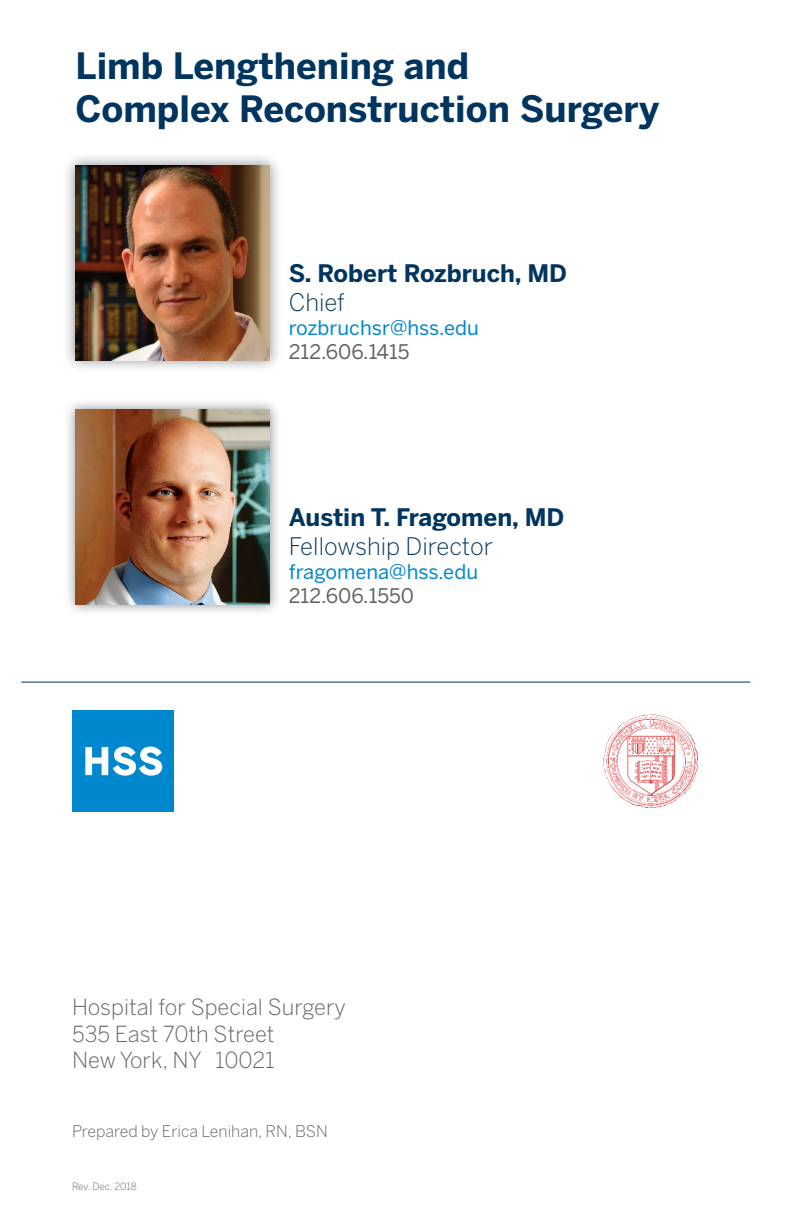
<style>
.page{position:relative;width:792px;height:1224px;background:#fff}
.page>*{position:absolute;margin:0;border:0;box-sizing:border-box;transform-origin:0 0}
.t1{font:700 36px/43.2px "Benton Sans";color:#003560}
.t2{font:700 24px "Benton Sans";color:#003560}
.t3{font:300 24px "Benton Sans";color:#003560}
.t4{font:300 22px/26.4px "Benton Sans";color:#5f6369}
.t5{font:20px "Benton Sans";color:#0088ce}
.t6{font:20px "Benton Sans";color:#5f6369}
.t7{font:300 16px "Benton Sans";color:#5f6369}
.t8{font:300 10px "Benton Sans";letter-spacing:-.01em;color:#5f6369}
</style>
<div class="page">
<div style="left:62px;top:152px;width:221px;height:222px;background:#5f6369;opacity:.75"></div>
<img style="left:76px;top:166px;width:194px;height:194px">
<div style="left:64px;top:398px;width:217px;height:218px;background:#5f6369;opacity:.75"></div>
<img style="left:76px;top:410px;width:194px;height:194px">
<hr style="left:21px;top:682px;width:729px;height:1px;background:#003560">
<img style="left:603px;top:714px;width:94px;height:94px">
<div style="left:72px;top:711px;width:101px;height:101px;background:#0088ce"></div>
<svg style="left:85px;top:747px;width:77px;height:29px"></svg>
<h1 class="t1" style="left:76px;top:45px;width:585px">Limb Lengthening and<br>Complex Reconstruction Surgery</h1>
<p class="t2" style="left:289px;top:258px;width:280px">S. Robert Rozbruch, MD</p>
<p class="t3" style="left:289px;top:288px;width:58px">Chief</p>
<p class="t5" style="left:289px;top:315px;width:192px">rozbruchsr@hss.edu</p>
<p class="t6" style="left:289px;top:339px;width:122px">212.606.1415</p>
<p class="t2" style="left:289px;top:502px;width:277px">Austin T. Fragomen, MD</p>
<p class="t3" style="left:289px;top:532px;width:206px">Fellowship Director</p>
<p class="t5" style="left:289px;top:559px;width:191px">fragomena@hss.edu</p>
<p class="t6" style="left:289px;top:583px;width:127px">212.606.1550</p>
<p class="t4" style="left:72px;top:994px;width:276px">Hospital for Special Surgery<br>535 East 70th Street<br>New York, NY 10021</p>
<p class="t7" style="left:72px;top:1121px;width:257px">Prepared by Erica Lenihan, RN, BSN</p>
<p class="t8" style="left:72px;top:1181px;width:66px">Rev. Dec. 2018</p>
</div>
